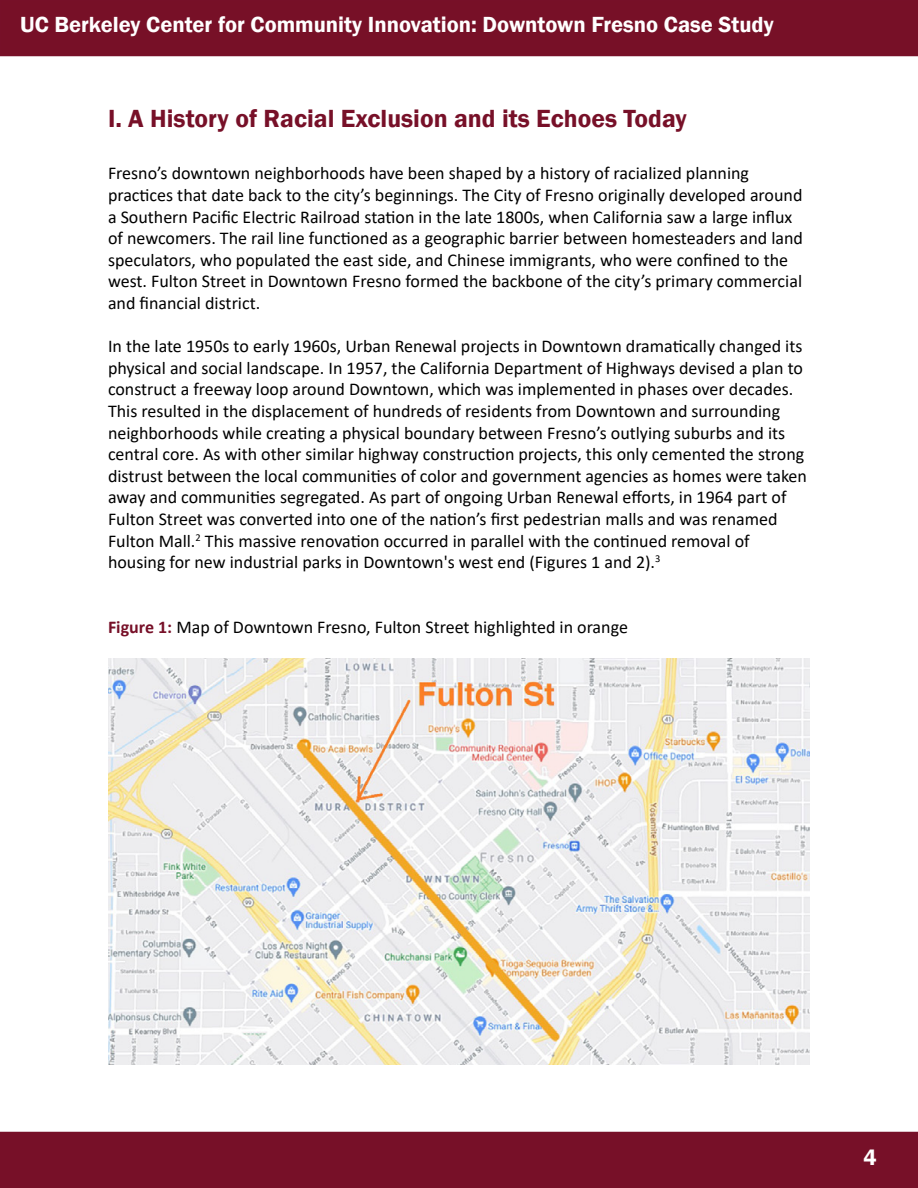
<style>
.page{position:relative;width:918px;height:1188px;background:#fff}
.page>*{position:absolute;margin:0;border:0;box-sizing:border-box;transform-origin:0 0}
.t1{font:600 25.5px "Franklin Gothic";color:#771028}
.t2{font:600 22.5px "Franklin Gothic";color:#fff}
.t3{font:18px/21.6px "Calibri";color:#000}
.s1{font-weight:700;color:#771028}
</style>
<div class="page">
<div style="left:0;top:0;width:918px;height:56px;background:#771027"></div>
<div style="left:0;top:1132px;width:918px;height:56px;background:#771028"></div>
<img style="left:108px;top:658px;width:702px;height:407px">
<p class="t2" style="left:20px;top:11px;width:755px">UC Berkeley Center for Community Innovation: Downtown Fresno Case Study</p>
<h1 class="t1" style="left:108px;top:103px;width:580px">I. A History of Racial Exclusion and its Echoes Today</h1>
<p class="t3" style="left:108px;top:162px;width:697px">Fresno’s downtown neighborhoods have been shaped by a history of racialized planning practices that date back to the city’s beginnings. The City of Fresno originally developed around a Southern Pacific Electric Railroad station in the late 1800s, when California saw a large influx of newcomers. The rail line functioned as a geographic barrier between homesteaders and land speculators, who populated the east side, and Chinese immigrants, who were confined to the west. Fulton Street in Downtown Fresno formed the backbone of the city’s primary commercial and financial district.</p>
<p class="t3" style="left:108px;top:335px;width:701px">In the late 1950s to early 1960s, Urban Renewal projects in Downtown dramatically changed its physical and social landscape. In 1957, the California Department of Highways devised a plan to construct a freeway loop around Downtown, which was implemented in phases over decades.<br>This resulted in the displacement of hundreds of residents from Downtown and surrounding neighborhoods while creating a physical boundary between Fresno’s outlying suburbs and its central core. As with other similar highway construction projects, this only cemented the strong distrust between the local communities of color and government agencies as homes were taken away and communities segregated. As part of ongoing Urban Renewal efforts, in 1964 part of Fulton Street was converted into one of the nation’s first pedestrian malls and was renamed Fulton Mall.<sup>2</sup> This massive renovation occurred in parallel with the continued removal of housing for new industrial parks in Downtown's west end (Figures 1 and 2).<sup>3</sup></p>
<p class="t3" style="left:108px;top:616px;width:522px"><span class="s1">Figure 1:</span> Map of Downtown Fresno, Fulton Street highlighted in orange</p>
<p class="t2" style="left:864px;top:1143px;width:15px">4</p>
</div>
